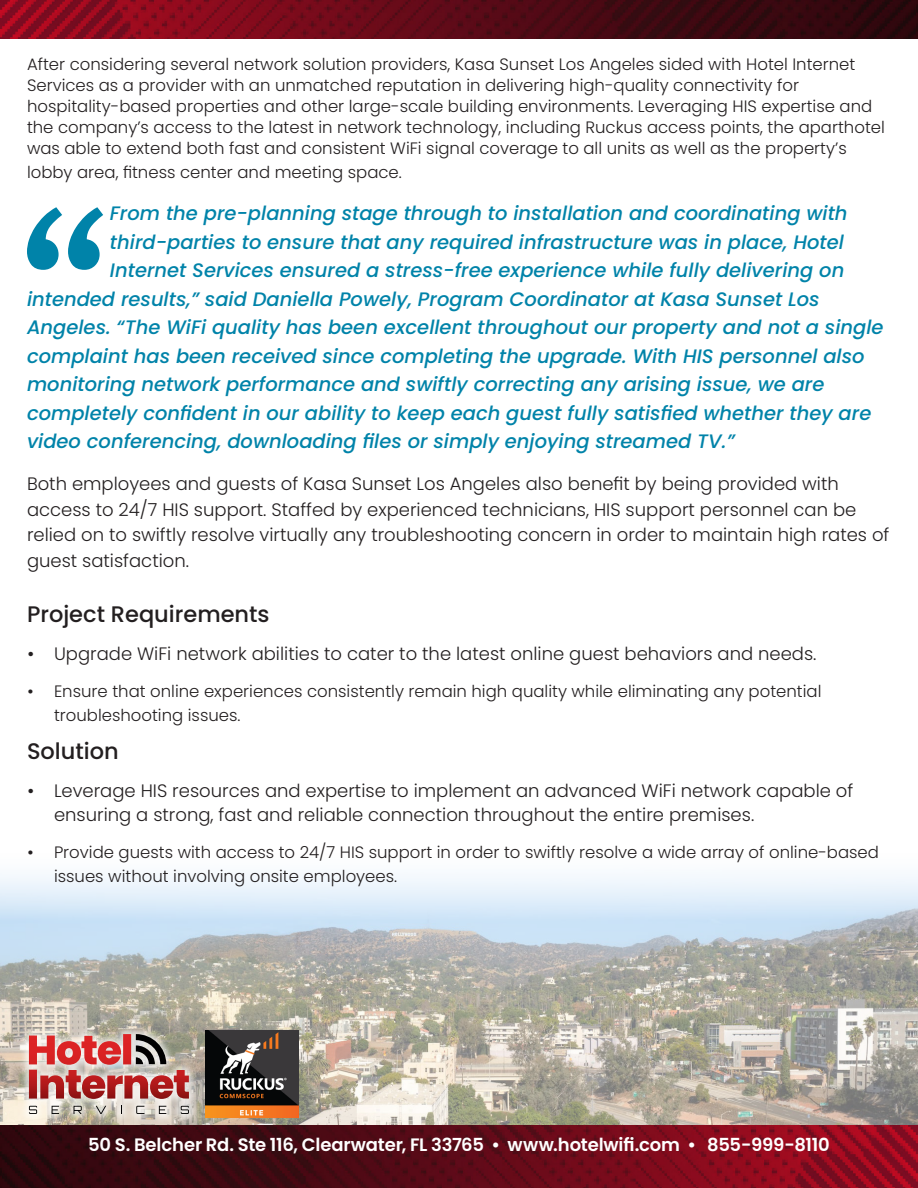
<style>
.page{position:relative;width:918px;height:1188px;background:#fff}
.page>*{position:absolute;margin:0;border:0;box-sizing:border-box;transform-origin:0 0}
.t1{font:500 22.5px "Poppins";color:#231f20}
.t2{font:italic 500 19.5px "Poppins";color:#0083a9}
.t3{font:300 18px/25.5px "Poppins";color:#231f20}
.DS-body_text{font:600 18px "Poppins";letter-spacing:-.01em;color:#fff}
.t4{font:300 16.5px/21px "Poppins";color:#231f20}
.s1{font-weight:400}
</style>
<div class="page">
<img style="left:0;top:874px;width:918px;height:251px">
<img style="left:0;top:1125px;width:918px;height:63px">
<img style="left:0;top:0;width:918px;height:38px">
<svg style="left:27px;top:207px;width:76px;height:63px"></svg>
<img style="left:205px;top:1031px;width:94px;height:86px">
<div style="left:19px;top:1024px;width:180px;height:100px;background:#fff;opacity:.75"></div>
<svg style="left:29px;top:1034px;width:160px;height:65px;background:#c27b77"></svg>
<svg style="left:29px;top:1106px;width:8px;height:8px"></svg>
<svg style="left:52px;top:1106px;width:7px;height:8px"></svg>
<svg style="left:74px;top:1106px;width:8px;height:8px"></svg>
<svg style="left:96px;top:1106px;width:10px;height:8px"></svg>
<svg style="left:136px;top:1106px;width:8px;height:8px"></svg>
<svg style="left:159px;top:1106px;width:7px;height:8px"></svg>
<svg style="left:181px;top:1106px;width:8px;height:8px"></svg>
<p class="t4" style="left:27px;top:54px;width:859px">After considering several network solution providers, Kasa Sunset Los Angeles sided with Hotel Internet Services as a provider with an unmatched reputation in delivering high-quality connectivity for hospitality-based properties and other large-scale building environments. Leveraging HIS expertise and the company’s access to the latest in network technology, including Ruckus access points, the aparthotel was able to extend both fast and consistent WiFi signal coverage to all units as well as the property’s</p>
<p class="t4" style="left:27px;top:162px;width:376px">lobby area, fitness center and meeting space.</p>
<p class="t2" style="left:110px;top:202px;width:739px">From the pre-planning stage through to installation and coordinating with</p>
<p class="t2" style="left:110px;top:231px;width:736px">third-parties to ensure that any required infrastructure was in place, Hotel</p>
<p class="t2" style="left:110px;top:259px;width:736px">Internet Services ensured a stress-free experience while fully delivering on</p>
<p class="t2" style="left:27px;top:288px;width:794px">intended results,” said Daniella Powely, Program Coordinator at Kasa Sunset Los</p>
<p class="t2" style="left:27px;top:316px;width:858px">Angeles. “The WiFi quality has been excellent throughout our property and not a single</p>
<p class="t2" style="left:27px;top:345px;width:839px">complaint has been received since completing the upgrade. With HIS personnel also</p>
<p class="t2" style="left:27px;top:373px;width:799px">monitoring network performance and swiftly correcting any arising issue, we are</p>
<p class="t2" style="left:27px;top:402px;width:846px">completely confident in our ability to keep each guest fully satisfied whether they are</p>
<p class="t2" style="left:27px;top:430px;width:709px">video conferencing, downloading files or simply enjoying streamed TV.”</p>
<p class="t3" style="left:27px;top:471px;width:864px">Both employees and guests of Kasa Sunset Los Angeles also benefit by being provided with access to 24/7 HIS support. Staffed by experienced technicians, HIS support personnel can be relied on to swiftly resolve virtually any troubleshooting concern in order to maintain high rates of guest satisfaction.</p>
<p class="t1" style="left:27px;top:601px;width:244px">Project Requirements</p>
<p class="t3" style="left:27px;top:641px;width:791px"><span class="s1">•</span> Upgrade WiFi network abilities to cater to the latest online guest behaviors and needs.</p>
<p class="t4" style="left:54px;top:680px;width:769px;line-height:24px;text-indent:-27px"><span class="s1">•</span> Ensure that online experiences consistently remain high quality while eliminating any potential troubleshooting issues.</p>
<p class="t1" style="left:27px;top:738px;width:93px">Solution</p>
<p class="t3" style="left:54px;top:779px;width:801px;line-height:24px;text-indent:-27px"><span class="s1">•</span> Leverage HIS resources and expertise to implement an advanced WiFi network capable of ensuring a strong, fast and reliable connection throughout the entire premises.</p>
<p class="t4" style="left:54px;top:841px;width:827px;line-height:24px;text-indent:-27px"><span class="s1">•</span> Provide guests with access to 24/7 HIS support in order to swiftly resolve a wide array of online-based issues without involving onsite employees.</p>
<p class="DS-body_text" style="left:88px;top:1135px;width:743px">50 S. Belcher Rd. Ste 116, Clearwater, FL 33765 • www.hotelwifi.com • 855-999-8110</p>
</div>
